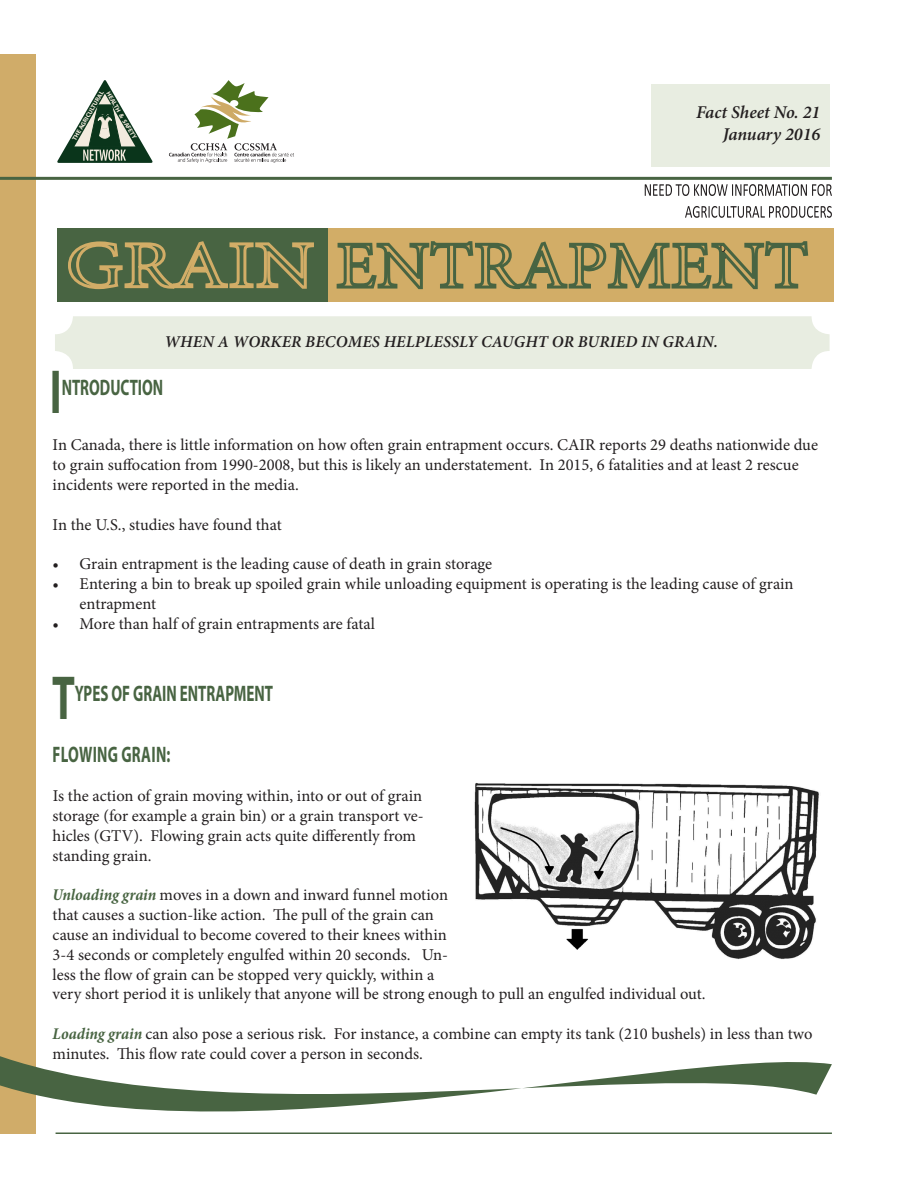
<style>
.page{position:relative;width:918px;height:1188px;background:#fff}
.page>*{position:absolute;margin:0;border:0;box-sizing:border-box;transform-origin:0 0}
.t1{font:700 62.55px "Myriad Pro";color:#486442;scale:.67 1}
.t2{font:700 22.5px "Myriad Pro";color:#486442;scale:.67 1}
.t3{font:700 22.5px "Myriad Pro";letter-spacing:.02em;color:#486442;scale:.67 1}
.t4{font:italic 600 18px "Minion Pro";color:#231f20}
.t5{font:16.5px/19.8px "Minion Pro";color:#231f20}
.t6{font:italic 600 16.5px "Minion Pro";letter-spacing:.01em;color:#231f20}
.t7{font:15px "Minion Pro";color:#231f20}
.t8{font:700 6.45px "Myriad";color:#f3ebde}
.s1{font-weight:700;font-style:italic;font-stretch:condensed;color:#486442}
</style>
<div class="page">
<div style="left:651px;top:84px;width:179px;height:82px;background:#e8ede1"></div>
<div style="left:0;top:54px;width:36px;height:1080px;background:#d0ac69"></div>
<svg style="left:57px;top:80px;width:96px;height:83px"></svg>
<svg style="left:169px;top:80px;width:125px;height:83px"></svg>
<hr style="left:0;top:177px;width:832px;height:3px;background:#486442">
<svg style="left:685px;top:206px;width:147px;height:12px"></svg>
<svg style="left:645px;top:184px;width:187px;height:12px"></svg>
<div style="left:55px;top:316px;width:775px;height:53px;background:#e8ede1;border-radius:18px"></div>
<svg style="left:0;top:1056px;width:832px;height:78px"></svg>
<img style="left:474px;top:783px;width:345px;height:177px">
<div style="left:57px;top:229px;width:271px;height:73px;background:#486442"></div>
<div style="left:328px;top:229px;width:506px;height:73px;background:#d2ad67"></div>
<svg style="left:68px;top:241px;width:246px;height:49px"></svg>
<svg style="left:336px;top:241px;width:473px;height:49px"></svg>
<p class="t8" style="left:71px;top:138px;width:58px;rotate:-60deg">THE AGRICULTURAL</p>
<p class="t8" style="left:111px;top:90px;width:56px;rotate:60deg">HEALTH &amp; SAFETY</p>
<p class="t4" style="left:696px;top:100px;width:126px">Fact Sheet No. 21</p>
<p class="t4" style="left:723px;top:122px;width:99px">January 2016</p>
<p class="t6" style="left:164px;top:330px;width:555px">WHEN A WORKER BECOMES HELPLESSLY CAUGHT OR BURIED IN GRAIN.</p>
<p class="t1" style="left:50px;top:351px;width:19px">I</p>
<p class="t2" style="left:62px;top:372px;width:153px">NTRODUCTION</p>
<p class="t5" style="left:53px;top:435px;width:767px">In Canada, there is little information on how often grain entrapment occurs. CAIR reports 29 deaths nationwide due to grain suffocation from 1990-2008, but this is likely an understatement. In 2015, 6 fatalities and at least 2 rescue incidents were reported in the media.</p>
<p class="t5" style="left:53px;top:515px;width:231px">In the U.S., studies have found that</p>
<p class="t5" style="left:53px;top:554px;width:441px">• Grain entrapment is the leading cause of death in grain storage</p>
<p class="t5" style="left:80px;top:574px;width:715px;text-indent:-27px">• Entering a bin to break up spoiled grain while unloading equipment is operating is the leading cause of grain entrapment</p>
<p class="t5" style="left:53px;top:614px;width:324px">• More than half of grain entrapments are fatal</p>
<p class="t1" style="left:52px;top:657px;width:36px">T</p>
<p class="t2" style="left:75px;top:678px;width:297px">YPES OF GRAIN ENTRAPMENT</p>
<p class="t3" style="left:53px;top:740px;width:177px">FLOWING GRAIN:</p>
<p class="t5" style="left:53px;top:786px;width:373px">Is the action of grain moving within, into or out of grain storage (for example a grain bin) or a grain transport ve&shy;hicles (GTV). Flowing grain acts quite differently from standing grain.</p>
<p class="t5" style="left:53px;top:885px;width:655px"><span class="s1">Unloading grain</span> moves in a down and inward funnel motion<br>that causes a suction-like action. The pull of the grain can<br>cause an individual to become covered to their knees within<br>3-4 seconds or completely engulfed within 20 seconds. Un-<br>less the flow of grain can be stopped very quickly, within a<br>very short period it is unlikely that anyone will be strong enough to pull an engulfed individual out.</p>
<p class="t5" style="left:53px;top:1024px;width:761px"><span class="s1">Loading grain</span> can also pose a serious risk. For instance, a combine can empty its tank (210 bushels) in less than two minutes. This flow rate could cover a person in seconds.</p>
<p class="t7" style="left:53px;top:668px;width:7px">•</p>
</div>
